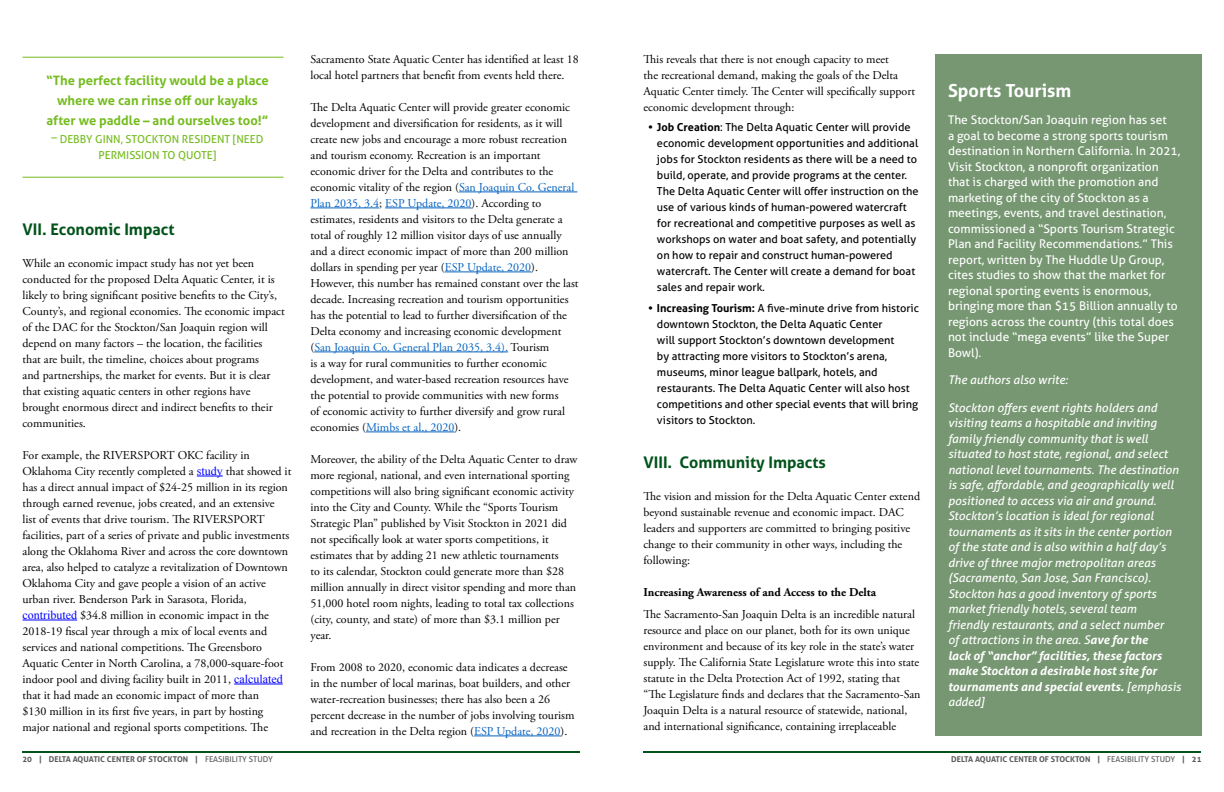
<style>
.page{position:relative;width:1224px;height:792px;background:#fff}
.page>*{position:absolute;margin:0;border:0;box-sizing:border-box;transform-origin:0 0}
.t1{font:700 18px "Aller";color:#fff}
.t2{font:700 16px "Aller";color:#02531b}
.t3{font:700 13px/20px "Aller";color:#76bc21;text-align:center}
.t4{font:12px/16px "Adobe Garamond Pro";color:#000}
.t5{font:italic 12px/15.5px "Aller";color:#fff}
.t6{font:12px/15.5px "Aller";color:#fff}
.t7{font:700 12px "Adobe Garamond Pro";color:#000}
.t8{font:11px/16px "Aller";color:#000}
.t9{font:11px/16px "Aller";color:#76bc21;text-align:center}
.t10{font:700 8px "Aller";color:#58595b}
.s1{font-family:"Times New Roman";color:#00f}
.s2{color:#0563c1}
.s3{font-weight:700}
.s4{font-weight:400}
</style>
<div class="page">
<hr style="left:644px;top:752px;width:558px;height:1px;background:#02531b">
<hr style="left:23px;top:752px;width:558px;height:1px;background:#02531b">
<div style="left:935px;top:54px;width:267px;height:682px;background:#769771"></div>
<hr style="left:23px;top:57px;width:261px;height:1px;background:#76bc21">
<hr style="left:23px;top:177px;width:261px;height:1px;background:#76bc21">
<svg style="left:197px;top:476px;width:26px;height:1px"></svg>
<hr style="left:23px;top:620px;width:54px;height:1px;background:#00f">
<hr style="left:234px;top:684px;width:49px;height:1px;background:#00f">
<hr style="left:459px;top:192px;width:118px;height:1px;background:#0563c1">
<hr style="left:311px;top:208px;width:68px;height:1px;background:#0563c1">
<hr style="left:385px;top:208px;width:87px;height:1px;background:#0563c1">
<hr style="left:445px;top:272px;width:86px;height:1px;background:#0563c1">
<hr style="left:314px;top:352px;width:194px;height:1px;background:#0563c1">
<hr style="left:366px;top:432px;width:88px;height:1px;background:#0563c1">
<hr style="left:474px;top:736px;width:87px;height:1px;background:#0563c1">
<p class="t3" style="left:46px;top:71px;width:224px">“The perfect facility would be a place where we can rinse off our kayaks after we paddle – and ourselves too!”</p>
<p class="t9" style="left:52px;top:131px;width:213px">– DEBBY GINN, STOCKTON RESIDENT [NEED<br>PERMISSION TO QUOTE]</p>
<h2 class="t2" style="left:22px;top:220px;width:154px">VII. Economic Impact</h2>
<p class="t4" style="left:22px;top:256px;width:264px">While an economic impact study has not yet been conducted for the proposed Delta Aquatic Center, it is likely to bring significant positive benefits to the City’s, County’s, and regional economies. The economic impact of the DAC for the Stockton/San Joaquin region will depend on many factors – the location, the facilities<br>that are built, the timeline, choices about programs<br>and partnerships, the market for events. But it is clear that existing aquatic centers in other regions have brought enormous direct and indirect benefits to their communities.</p>
<p class="t4" style="left:22px;top:448px;width:270px">For example, the RIVERSPORT OKC facility in Oklahoma City recently completed a <span class="s1">study</span> that showed it has a direct annual impact of $24-25 million in its region through earned revenue, jobs created, and an extensive<br>list of events that drive tourism. The RIVERSPORT facilities, part of a series of private and public investments along the Oklahoma River and across the core downtown area, also helped to catalyze a revitalization of Downtown Oklahoma City and gave people a vision of an active urban river. Benderson Park in Sarasota, Florida, <span class="s1">contributed</span> $34.8 million in economic impact in the 2018-19 fiscal year through a mix of local events and services and national competitions. The Greensboro Aquatic Center in North Carolina, a 78,000-square-foot indoor pool and diving facility built in 2011, <span class="s1">calculated </span>that it had made an economic impact of more than<br>$130 million in its first five years, in part by hosting major national and regional sports competitions. The</p>
<p class="t4" style="left:310px;top:52px;width:270px">Sacramento State Aquatic Center has identified at least 18 local hotel partners that benefit from events held there.</p>
<p class="t4" style="left:310px;top:100px;width:270px">The Delta Aquatic Center will provide greater economic development and diversification for residents, as it will create new jobs and encourage a more robust recreation and tourism economy. Recreation is an important economic driver for the Delta and contributes to the economic vitality of the region (<span class="s2">San Joaquin Co. General Plan 2035, 3.4</span>; <span class="s2">ESP Update, 2020</span>). According to estimates, residents and visitors to the Delta generate a total of roughly 12 million visitor days of use annually and a direct economic impact of more than 200 million dollars in spending per year (<span class="s2">ESP Update, 2020</span>).<br>However, this number has remained constant over the last decade. Increasing recreation and tourism opportunities has the potential to lead to further diversification of the Delta economy and increasing economic development (<span class="s2">San Joaquin Co. General Plan 2035, 3.4).</span> Tourism<br>is a way for rural communities to further economic development, and water-based recreation resources have the potential to provide communities with new forms<br>of economic activity to further diversify and grow rural economies (<span class="s2">Mimbs et al., 2020</span>).</p>
<p class="t4" style="left:310px;top:452px;width:268px">Moreover, the ability of the Delta Aquatic Center to draw more regional, national, and even international sporting competitions will also bring significant economic activity into the City and County. While the “Sports Tourism Strategic Plan” published by Visit Stockton in 2021 did not specifically look at water sports competitions, it estimates that by adding 21 new athletic tournaments<br>to its calendar, Stockton could generate more than $28 million annually in direct visitor spending and more than 51,000 hotel room nights, leading to total tax collections (city, county, and state) of more than $3.1 million per year.</p>
<p class="t4" style="left:310px;top:660px;width:265px">From 2008 to 2020, economic data indicates a decrease in the number of local marinas, boat builders, and other water-recreation businesses; there has also been a 26 percent decrease in the number of jobs involving tourism and recreation in the Delta region (<span class="s2">ESP Update, 2020</span>).</p>
<p class="t4" style="left:644px;top:52px;width:273px">This reveals that there is not enough capacity to meet<br>the recreational demand, making the goals of the Delta Aquatic Center timely. The Center will specifically support economic development through:</p>
<p class="t8" style="left:657px;top:120px;width:263px;text-indent:-9px"><span class="s3">• Job Creation</span>: The Delta Aquatic Center will provide economic development opportunities and additional jobs for Stockton residents as there will be a need to build, operate, and provide programs at the center.<br>The Delta Aquatic Center will offer instruction on the use of various kinds of human-powered watercraft for recreational and competitive purposes as well as workshops on water and boat safety, and potentially on how to repair and construct human-powered watercraft. The Center will create a demand for boat sales and repair work.</p>
<p class="t8" style="left:657px;top:300px;width:264px;text-indent:-9px"><span class="s3">• Increasing Tourism:</span> A five-minute drive from historic downtown Stockton, the Delta Aquatic Center<br>will support Stockton’s downtown development<br>by attracting more visitors to Stockton’s arena, museums, minor league ballpark, hotels, and restaurants. The Delta Aquatic Center will also host competitions and other special events that will bring visitors to Stockton.</p>
<h2 class="t2" style="left:644px;top:453px;width:184px">VIII. Community Impacts</h2>
<p class="t4" style="left:644px;top:489px;width:278px">The vision and mission for the Delta Aquatic Center extend beyond sustainable revenue and economic impact. DAC leaders and supporters are committed to bringing positive change to their community in other ways, including the following:</p>
<p class="t7" style="left:644px;top:587px;width:234px">Increasing Awareness of and Access to the Delta</p>
<p class="t4" style="left:644px;top:607px;width:279px">The Sacramento-San Joaquin Delta is an incredible natural resource and place on our planet, both for its own unique environment and because of its key role in the state’s water supply. The California State Legislature wrote this into state statute in the Delta Protection Act of 1992, stating that “The Legislature finds and declares that the Sacramento-San Joaquin Delta is a natural resource of statewide, national, and international significance, containing irreplaceable</p>
<h1 class="t1" style="left:948px;top:81px;width:125px">Sports Tourism</h1>
<p class="t6" style="left:948px;top:113px;width:234px">The Stockton/San Joaquin region has set<br>a goal to become a strong sports tourism destination in Northern California. In 2021, Visit Stockton, a nonprofit organization that is charged with the promotion and marketing of the city of Stockton as a meetings, events, and travel destination, commissioned a “Sports Tourism Strategic Plan and Facility Recommendations.” This report, written by The Huddle Up Group, cites studies to show that the market for regional sporting events is enormous, bringing more than $15 Billion annually to regions across the country (this total does not include “mega events” like the Super Bowl).</p>
<p class="t5" style="left:948px;top:372px;width:121px">The authors also write:</p>
<p class="t5" style="left:948px;top:400px;width:235px">Stockton offers event rights holders and visiting teams a hospitable and inviting family friendly community that is well situated to host state, regional, and select national level tournaments. The destination is safe, affordable, and geographically well positioned to access via air and ground.<br>Stockton’s location is ideal for regional tournaments as it sits in the center portion of the state and is also within a half day’s drive of three major metropolitan areas (Sacramento, San Jose, San Francisco).<br>Stockton has a good inventory of sports market friendly hotels, several team<br>friendly restaurants, and a select number<br>of attractions in the area. S<span class="s3">ave for the<br>lack of “anchor” facilities, these factors make Stockton a desirable host site for tournaments and special events.</span> [emphasis added]</p>
<p class="t10" style="left:22px;top:755px;width:252px">20 | DELTA AQUATIC CENTER OF STOCKTON | <span class="s4">FEASIBILITY STUDY</span></p>
<p class="t10" style="left:951px;top:755px;width:252px">DELTA AQUATIC CENTER OF STOCKTON | <span class="s4">FEASIBILITY STUDY</span> | 21</p>
</div>
